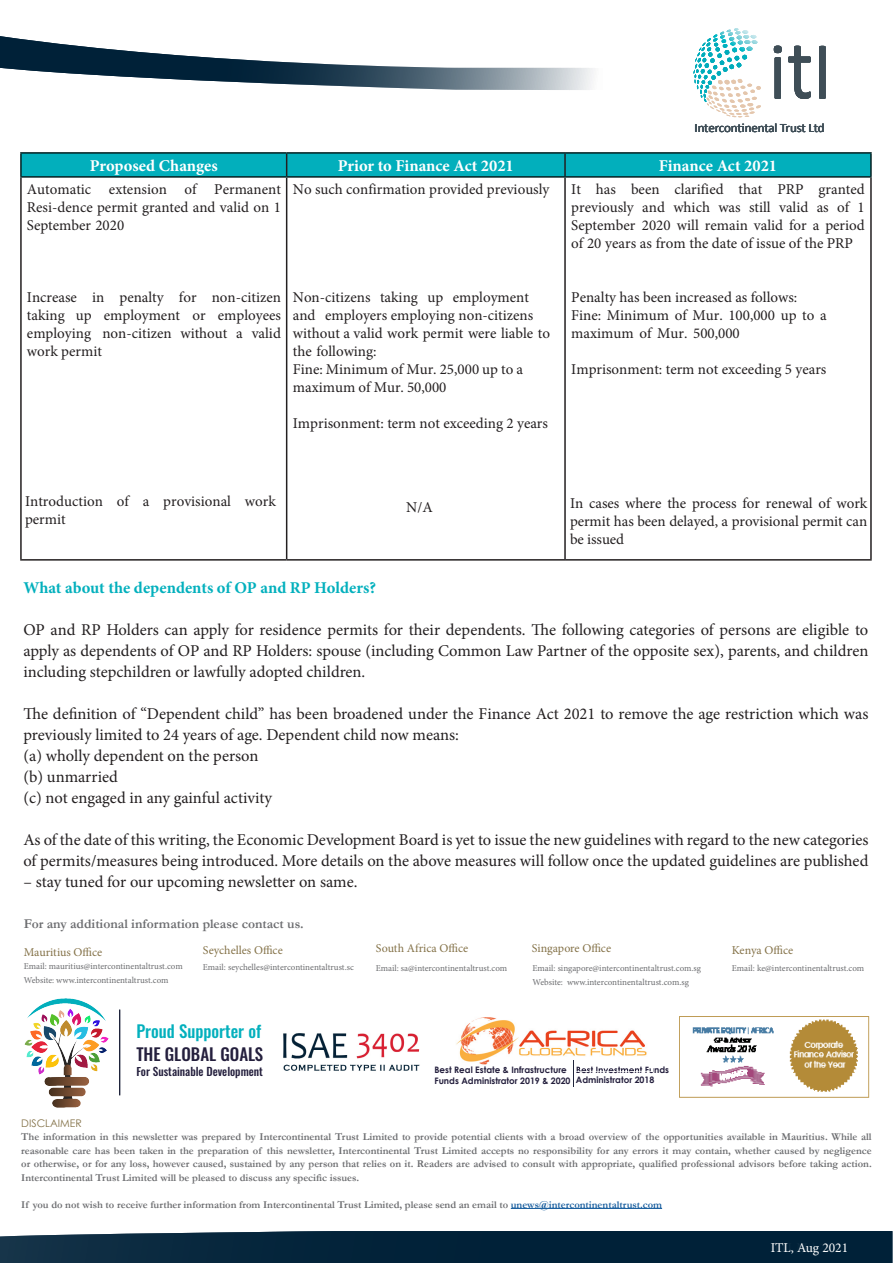
<style>
.page{position:relative;width:893px;height:1263px;background:#fff}
.page>*{position:absolute;margin:0;border:0;box-sizing:border-box;transform-origin:0 0}
.t1{font:500 16.95px "Oswald";color:#03b0bd}
.t2{font:500 16.95px "Oswald";color:#241f3d}
.t3{font:16.5px/21px "Minion Pro";color:#231f20}
.t4{font:700 16.5px "Minion Pro";color:#fff}
.t5{font:700 16.5px "Minion Pro";color:#03b0bd}
.t6{font:15px/18px "Minion Pro";color:#231f20;text-align:justify}
.t7{font:700 13.5px "Garamond";color:#6c6d70}
.t8{font:13.5px "Minion Pro";color:#fff}
.t9{font:12.75px "Calibri";letter-spacing:-.02em;color:#3f4e57}
.t10{font:12px "Minion Pro";color:#847248}
.t11{font:500 11.25px "Oswald";color:#241f3d}
.t12{font:700 10.5px/13.5px "Garamond";color:#6c6d70;text-align:justify}
.t13{font:10.5px "Century Gothic";color:#847248}
.t14{font:9px "Minion Pro";color:#6c6d70}
.t15{font:700 8.85px/10.4px "Century Gothic";color:#241f3d}
.s1{font-size:11.1px}
.s2{color:#175d9e}
</style>
<div class="page">
<hr style="left:511px;top:1208px;width:151px;height:1px;background:#175d9e">
<img style="left:283px;top:1033px;width:137px;height:38px">
<img style="left:679px;top:1016px;width:191px;height:82px">
<img style="left:24px;top:998px;width:97px;height:110px">
<hr style="left:120px;top:1010px;width:1px;height:85px;background:#052e4f">
<div style="left:119px;top:1009px;width:1px;height:86px;border:1px solid #1f243b"></div>
<img style="left:456px;top:1017px;width:191px;height:54px">
<img style="left:577px;top:1066px;width:72px;height:5px">
<svg style="left:573px;top:1060px;width:1px;height:27px"></svg>
<svg style="left:0;top:36px;width:593px;height:54px"></svg>
<svg style="left:819px;top:46px;width:7px;height:53px"></svg>
<svg style="left:774px;top:46px;width:8px;height:53px"></svg>
<svg style="left:788px;top:46px;width:23px;height:53px"></svg>
<svg style="left:693px;top:28px;width:68px;height:89px"></svg>
<div style="left:22px;top:154px;width:848px;height:22px;background:#02afbc"></div>
<hr style="left:564px;top:154px;width:2px;height:22px;background:#231f20">
<hr style="left:20px;top:178px;width:2px;height:381px;background:#231f20">
<hr style="left:286px;top:178px;width:1px;height:381px;background:#231f20">
<hr style="left:564px;top:178px;width:2px;height:381px;background:#231f20">
<hr style="left:870px;top:178px;width:2px;height:381px;background:#231f20">
<hr style="left:20px;top:559px;width:267px;height:2px;background:#231f20">
<hr style="left:287px;top:559px;width:278px;height:2px;background:#231f20">
<hr style="left:565px;top:559px;width:307px;height:2px;background:#231f20">
<hr style="left:20px;top:152px;width:267px;height:2px;background:#021f20">
<hr style="left:20px;top:154px;width:2px;height:22px;background:#021f20">
<hr style="left:287px;top:152px;width:278px;height:2px;background:#021f20">
<hr style="left:565px;top:152px;width:307px;height:2px;background:#021f20">
<hr style="left:870px;top:154px;width:2px;height:22px;background:#021f20">
<hr style="left:20px;top:176px;width:267px;height:2px;background:#021f20">
<hr style="left:287px;top:176px;width:278px;height:2px;background:#021f20">
<hr style="left:565px;top:176px;width:307px;height:2px;background:#021f20">
<svg style="left:0;top:1231px;width:892px;height:32px;background:#0a2a40"></svg>
<p class="t9" style="left:695px;top:120px;width:132px">Intercontinental Trust Ltd</p>
<p class="t4" style="left:90px;top:154px;width:130px">Proposed Changes</p>
<p class="t4" style="left:338px;top:154px;width:178px">Prior to Finance Act 2021</p>
<p class="t4" style="left:659px;top:154px;width:120px">Finance Act 2021</p>
<p class="t6" style="left:27px;top:180px;width:255px">Automatic extension of Permanent Resi-dence permit granted and valid on 1<br>September 2020</p>
<p class="t6" style="left:293px;top:180px;width:258px">No such confirmation provided previously</p>
<p class="t6" style="left:571px;top:180px;width:295px">It has been clarified that PRP granted previously and which was still valid as of 1<br>September 2020 will remain valid for a period of 20 years as from the date of issue of the PRP</p>
<p class="t6" style="left:571px;top:288px;width:257px;text-align:left">Penalty has been increased as follows:<br>Fine: Minimum of Mur. 100,000 up to a maximum of Mur. 500,000</p>
<p class="t6" style="left:571px;top:360px;width:257px">Imprisonment: term not exceeding 5 years</p>
<p class="t6" style="left:27px;top:288px;width:255px">Increase in penalty for non-citizen taking up employment or employees employing non-citizen without a valid work permit</p>
<p class="t6" style="left:293px;top:288px;width:259px;text-align:left">Non-citizens taking up employment and employers employing non-citizens without a valid work permit were liable to the following:<br>Fine: Minimum of Mur. 25,000 up to a maximum of Mur. 50,000</p>
<p class="t6" style="left:293px;top:414px;width:257px">Imprisonment: term not exceeding 2 years</p>
<p class="t6" style="left:25px;top:492px;width:252px">Introduction of a provisional work permit</p>
<p class="t6" style="left:406px;top:498px;width:28px">N/A</p>
<p class="t6" style="left:570px;top:495px;width:299px">In cases where the process for renewal of work permit has been delayed, a provisional permit can be issued</p>
<p class="t5" style="left:23px;top:576px;width:354px">What about the dependents of OP and RP Holders?</p>
<p class="t3" style="left:23px;top:619px;width:846px;text-align:justify">OP and RP Holders can apply for residence permits for their dependents. The following categories of persons are eligible to apply as dependents of OP and RP Holders: spouse (including Common Law Partner of the opposite sex), parents, and children including stepchildren or lawfully adopted children.</p>
<p class="t3" style="left:23px;top:703px;width:846px">The definition of “Dependent child” has been broadened under the Finance Act 2021 to remove the age restriction which was previously limited to 24 years of age. Dependent child now means:</p>
<p class="t3" style="left:23px;top:745px;width:237px">(a) wholly dependent on the person</p>
<p class="t3" style="left:23px;top:766px;width:96px">(b) unmarried</p>
<p class="t3" style="left:23px;top:787px;width:250px">(c) not engaged in any gainful activity</p>
<p class="t3" style="left:23px;top:829px;width:847px">As of the date of this writing, the Economic Development Board is yet to issue the new guidelines with regard to the new categories of permits/measures being introduced. More details on the above measures will follow once the updated guidelines are published</p>
<p class="t3" style="left:23px;top:871px;width:335px">– stay tuned for our upcoming newsletter on same.</p>
<p class="t7" style="left:24px;top:915px;width:281px">For any additional information please contact us.</p>
<p class="t14" style="left:203px;top:961px;width:153px">Email: seychelles@intercontinentaltrust.sc</p>
<p class="t10" style="left:532px;top:940px;width:81px">Singapore Office</p>
<p class="t14" style="left:532px;top:962px;width:170px">Email: singapore@intercontinentaltrust.com.sg</p>
<p class="t14" style="left:732px;top:962px;width:134px">Email: ke@intercontinentaltrust.com</p>
<p class="t14" style="left:532px;top:976px;width:158px">Website: www.intercontinentaltrust.com.sg</p>
<p class="t10" style="left:203px;top:942px;width:81px">Seychelles Office</p>
<p class="t10" style="left:376px;top:940px;width:94px">South Africa Office</p>
<p class="t10" style="left:732px;top:942px;width:63px">Kenya Office</p>
<p class="t14" style="left:376px;top:962px;width:133px">Email: sa@intercontinentaltrust.com</p>
<p class="t10" style="left:24px;top:944px;width:80px">Mauritius Office</p>
<p class="t14" style="left:24px;top:960px;width:160px">Email: mauritius@intercontinentaltrust.com</p>
<p class="t14" style="left:24px;top:974px;width:146px">Website: www.intercontinentaltrust.com</p>
<p class="t1" style="left:136px;top:1022px;width:126px">Proud Supporter of</p>
<p class="t2" style="left:136px;top:1045px;width:128px">THE GLOBAL GOALS</p>
<p class="t11" style="left:136px;top:1065px;width:128px"><span class="s1">F</span>or Sustainable Development</p>
<p class="t15" style="left:576px;top:1064px;width:95px">Best Investment Funds<br>Administrator 2018</p>
<p class="t15" style="left:434px;top:1064px;width:138px">Best Real Estate &amp; Infrastructure<br>Funds Administrator 2019 &amp; 2020</p>
<p class="t13" style="left:21px;top:1115px;width:62px">DISCLAIMER</p>
<p class="t12" style="left:21px;top:1130px;width:852px">The information in this newsletter was prepared by Intercontinental Trust Limited to provide potential clients with a broad overview of the opportunities available in Mauritius. While all reasonable care has been taken in the preparation of this newsletter, Intercontinental Trust Limited accepts no responsibility for any errors it may contain, whether caused by negligence or otherwise, or for any loss, however caused, sustained by any person that relies on it. Readers are advised to consult with appropriate, qualified professional advisors before taking action.<br>Intercontinental Trust Limited will be pleased to discuss any specific issues.</p>
<p class="t12" style="left:21px;top:1197px;width:642px">If you do not wish to receive further information from Intercontinental Trust Limited, please send an email to <span class="s2">unews@intercontinentaltrust.com</span></p>
<p class="t8" style="left:774px;top:1238px;width:71px">ITL, Jul 2021</p>
<p class="t8" style="left:771px;top:1238px;width:79px">ITL, A g 2021</p>
<p class="t8" style="left:796px;top:1238px;width:25px">May</p>
</div>
